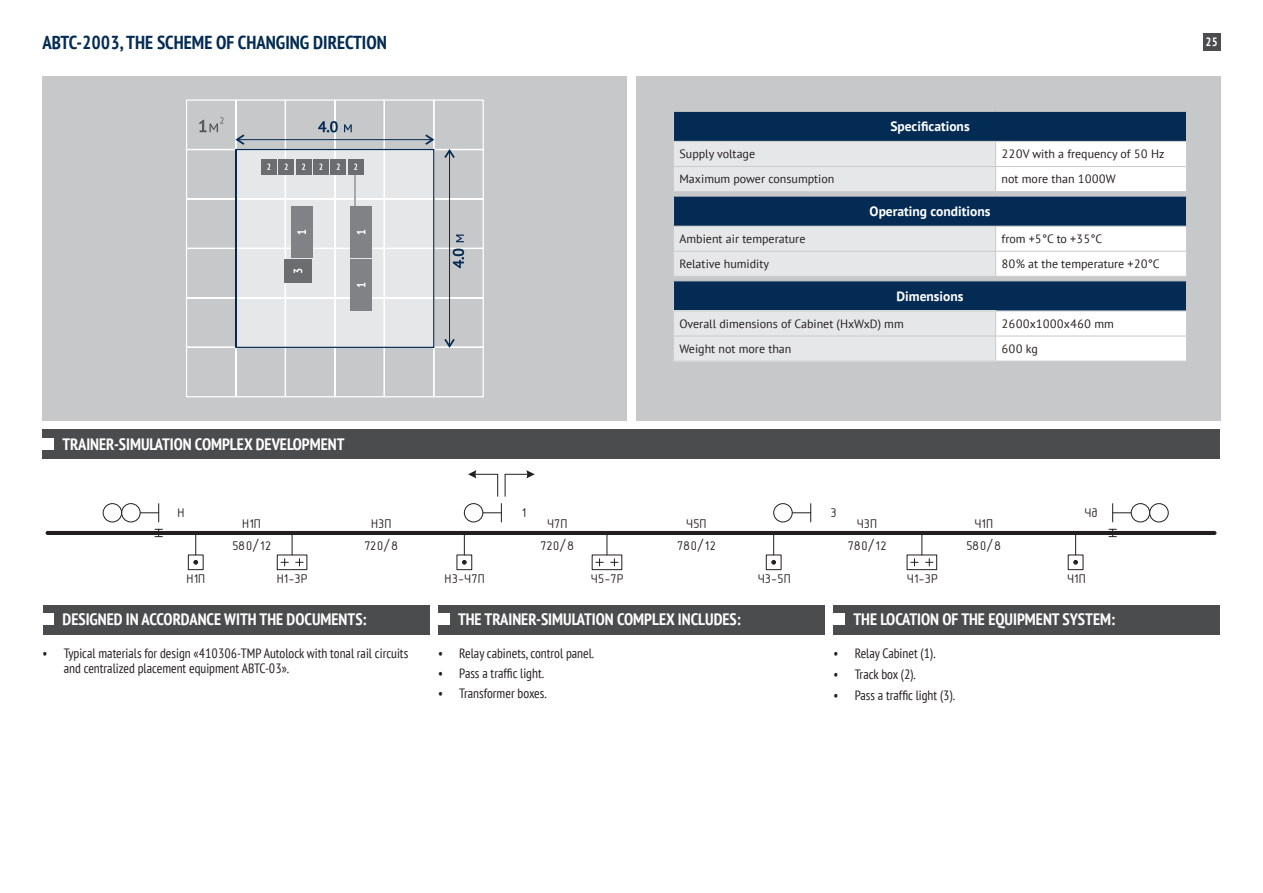
<style>
.page{position:relative;width:1263px;height:893px;background:#fff}
.page>*{position:absolute;margin:0;border:0;box-sizing:border-box;transform-origin:0 0}
.t1{font:700 condensed 18.75px "PT Sans";color:#032b54}
.t2{font:700 condensed 16.5px "PT Sans";color:#fff}
.t3{font:condensed 13.5px/15px "PT Sans";color:#231f20}
.t4{font:700 13.5px "PT Sans";color:#fff}
.t5{font:12.6px "GOST Type B";letter-spacing:.015em;color:#231f20}
.t6{font:12px "PT Sans";color:#231f20}
.t7{font:700 condensed 12px "PT Sans";color:#fff}
</style>
<div class="page">
<div style="left:1202px;top:33px;width:18px;height:18px;background:#4b4c4d"></div>
<div style="left:43px;top:77px;width:584px;height:344px;background:#c7c8ca"></div>
<div style="left:636px;top:77px;width:584px;height:344px;background:#c7c8ca"></div>
<div style="left:43px;top:429px;width:1177px;height:30px;background:#4b4c4d"></div>
<div style="left:43px;top:438px;width:11px;height:12px;background:#fff"></div>
<div style="left:43px;top:605px;width:386px;height:29px;background:#4b4c4d"></div>
<div style="left:438px;top:605px;width:387px;height:29px;background:#4b4c4d"></div>
<div style="left:833px;top:605px;width:387px;height:29px;background:#4b4c4d"></div>
<div style="left:43px;top:614px;width:11px;height:11px;background:#fff"></div>
<div style="left:438px;top:614px;width:11px;height:11px;background:#fff"></div>
<div style="left:833px;top:614px;width:12px;height:11px;background:#fff"></div>
<svg style="left:186px;top:99px;width:298px;height:299px"></svg>
<svg style="left:199px;top:117px;width:25px;height:15px"></svg>
<svg style="left:443px;top:147px;width:21px;height:202px"></svg>
<svg style="left:234px;top:121px;width:202px;height:228px;background:#ced1d4"></svg>
<hr style="left:673px;top:111px;width:322px;height:1px;background:#cbccce">
<hr style="left:995px;top:111px;width:192px;height:1px;background:#cbccce">
<svg style="left:673px;top:112px;width:514px;height:249px;background:#9aa8b7"></svg>
<hr style="left:673px;top:361px;width:322px;height:1px;background:#cbccce">
<hr style="left:995px;top:361px;width:192px;height:1px;background:#cbccce">
<hr style="left:48px;top:531px;width:1166px;height:4px;background:#231f20">
<svg style="left:1112px;top:504px;width:19px;height:18px"></svg>
<div style="left:1131px;top:503px;width:19px;height:19px;border:1px solid #231f20;border-radius:50%"></div>
<div style="left:1149px;top:503px;width:20px;height:19px;border:1px solid #231f20;border-radius:50%"></div>
<svg style="left:1109px;top:529px;width:7px;height:8px"></svg>
<svg style="left:792px;top:504px;width:19px;height:18px"></svg>
<div style="left:773px;top:503px;width:20px;height:19px;border:1px solid #231f20;border-radius:50%"></div>
<svg style="left:483px;top:504px;width:19px;height:18px"></svg>
<div style="left:464px;top:503px;width:19px;height:19px;border:1px solid #231f20;border-radius:50%"></div>
<svg style="left:155px;top:529px;width:7px;height:8px"></svg>
<svg style="left:140px;top:504px;width:19px;height:18px"></svg>
<div style="left:121px;top:503px;width:20px;height:19px;border:1px solid #231f20;border-radius:50%"></div>
<div style="left:103px;top:503px;width:19px;height:19px;border:1px solid #231f20;border-radius:50%"></div>
<div style="left:906px;top:554px;width:31px;height:16px;border:1px solid #231f20"></div>
<svg style="left:911px;top:535px;width:22px;height:31px"></svg>
<div style="left:592px;top:554px;width:30px;height:16px;border:1px solid #231f20"></div>
<svg style="left:596px;top:535px;width:22px;height:31px"></svg>
<div style="left:277px;top:554px;width:30px;height:16px;border:1px solid #231f20"></div>
<svg style="left:281px;top:535px;width:22px;height:31px"></svg>
<div style="left:456px;top:554px;width:16px;height:16px;border:1px solid #231f20"></div>
<svg style="left:462px;top:535px;width:5px;height:30px"></svg>
<div style="left:766px;top:554px;width:15px;height:16px;border:1px solid #231f20"></div>
<svg style="left:771px;top:535px;width:5px;height:30px"></svg>
<svg style="left:468px;top:470px;width:30px;height:26px"></svg>
<svg style="left:505px;top:470px;width:30px;height:26px"></svg>
<div style="left:188px;top:554px;width:16px;height:16px;border:1px solid #231f20"></div>
<svg style="left:193px;top:535px;width:5px;height:30px"></svg>
<div style="left:1068px;top:554px;width:15px;height:16px;border:1px solid #231f20"></div>
<svg style="left:1073px;top:535px;width:5px;height:30px"></svg>
<h1 class="t1" style="left:43px;top:30px;width:346px">ABTC-2003, THE SCHEME OF CHANGING DIRECTION</h1>
<p class="t2" style="left:63px;top:433px;width:283px">TRAINER-SIMULATION COMPLEX DEVELOPMENT</p>
<p class="t4" style="left:890px;top:117px;width:81px">Specifications</p>
<p class="t6" style="left:679px;top:146px;width:77px">Supply voltage</p>
<p class="t6" style="left:1001px;top:146px;width:164px">220V with a frequency of 50 Hz</p>
<p class="t6" style="left:679px;top:171px;width:157px">Maximum power consumption</p>
<p class="t6" style="left:1001px;top:171px;width:116px">not more than 1000W</p>
<p class="t4" style="left:870px;top:202px;width:122px">Operating conditions</p>
<p class="t6" style="left:679px;top:231px;width:127px">Ambient air temperature</p>
<p class="t6" style="left:1001px;top:231px;width:102px">from +5°C to +35°C</p>
<p class="t6" style="left:679px;top:256px;width:91px">Relative humidity</p>
<p class="t6" style="left:1001px;top:256px;width:160px">80% at the temperature +20°C</p>
<p class="t4" style="left:896px;top:287px;width:69px">Dimensions</p>
<p class="t6" style="left:679px;top:316px;width:226px">Overall dimensions of Cabinet (HxWxD) mm</p>
<p class="t6" style="left:1001px;top:316px;width:114px">2600х1000х460 mm</p>
<p class="t6" style="left:679px;top:341px;width:113px">Weight not more than</p>
<p class="t6" style="left:1001px;top:341px;width:38px">600 kg</p>
<p class="t5" style="left:178px;top:506px;width:8px">Н</p>
<p class="t5" style="left:522px;top:506px;width:6px">1</p>
<p class="t5" style="left:830px;top:506px;width:8px">3</p>
<p class="t5" style="left:1084px;top:506px;width:14px">Чд</p>
<p class="t5" style="left:242px;top:517px;width:20px">Н1П</p>
<p class="t5" style="left:371px;top:517px;width:22px">Н3П</p>
<p class="t5" style="left:547px;top:517px;width:22px">Ч7П</p>
<p class="t5" style="left:686px;top:517px;width:22px">Ч5П</p>
<p class="t5" style="left:857px;top:517px;width:22px">Ч3П</p>
<p class="t5" style="left:974px;top:517px;width:20px">Ч1П</p>
<p class="t5" style="left:232px;top:539px;width:40px">580/12</p>
<p class="t5" style="left:364px;top:539px;width:35px">720/8</p>
<p class="t5" style="left:540px;top:539px;width:35px">720/8</p>
<p class="t5" style="left:677px;top:539px;width:40px">780/12</p>
<p class="t5" style="left:848px;top:539px;width:40px">780/12</p>
<p class="t5" style="left:966px;top:539px;width:36px">580/8</p>
<p class="t5" style="left:187px;top:572px;width:20px">Н1П</p>
<p class="t5" style="left:277px;top:572px;width:33px">Н1-3Р</p>
<p class="t5" style="left:445px;top:572px;width:42px">Н3-Ч7П</p>
<p class="t5" style="left:591px;top:572px;width:34px">Ч5-7Р</p>
<p class="t5" style="left:758px;top:572px;width:34px">Ч3-5П</p>
<p class="t5" style="left:907px;top:572px;width:33px">Ч1-3Р</p>
<p class="t5" style="left:1067px;top:572px;width:20px">Ч1П</p>
<p class="t2" style="left:63px;top:608px;width:306px">DESIGNED IN ACCORDANCE WITH THE DOCUMENTS:</p>
<p class="t2" style="left:458px;top:608px;width:284px">THE TRAINER-SIMULATION COMPLEX INCLUDES:</p>
<p class="t2" style="left:853px;top:608px;width:263px">THE LOCATION OF THE EQUIPMENT SYSTEM:</p>
<p class="t3" style="left:64px;top:645px;width:346px;text-indent:-21px">• Typical materials for design «410306-TMP Autolock with tonal rail circuits and centralized placement equipment ABTC-03».</p>
<p class="t3" style="left:833px;top:645px;width:103px">• Relay Cabinet (1).</p>
<p class="t3" style="left:438px;top:645px;width:158px">• Relay cabinets, control panel.</p>
<p class="t3" style="left:438px;top:665px;width:107px">• Pass a traffic light.</p>
<p class="t3" style="left:438px;top:685px;width:110px">• Transformer boxes.</p>
<p class="t3" style="left:833px;top:666px;width:84px">• Track box (2).</p>
<p class="t3" style="left:833px;top:687px;width:123px">• Pass a traffic light (3).</p>
<p class="t7" style="left:1205px;top:34px;width:14px">25</p>
</div>
